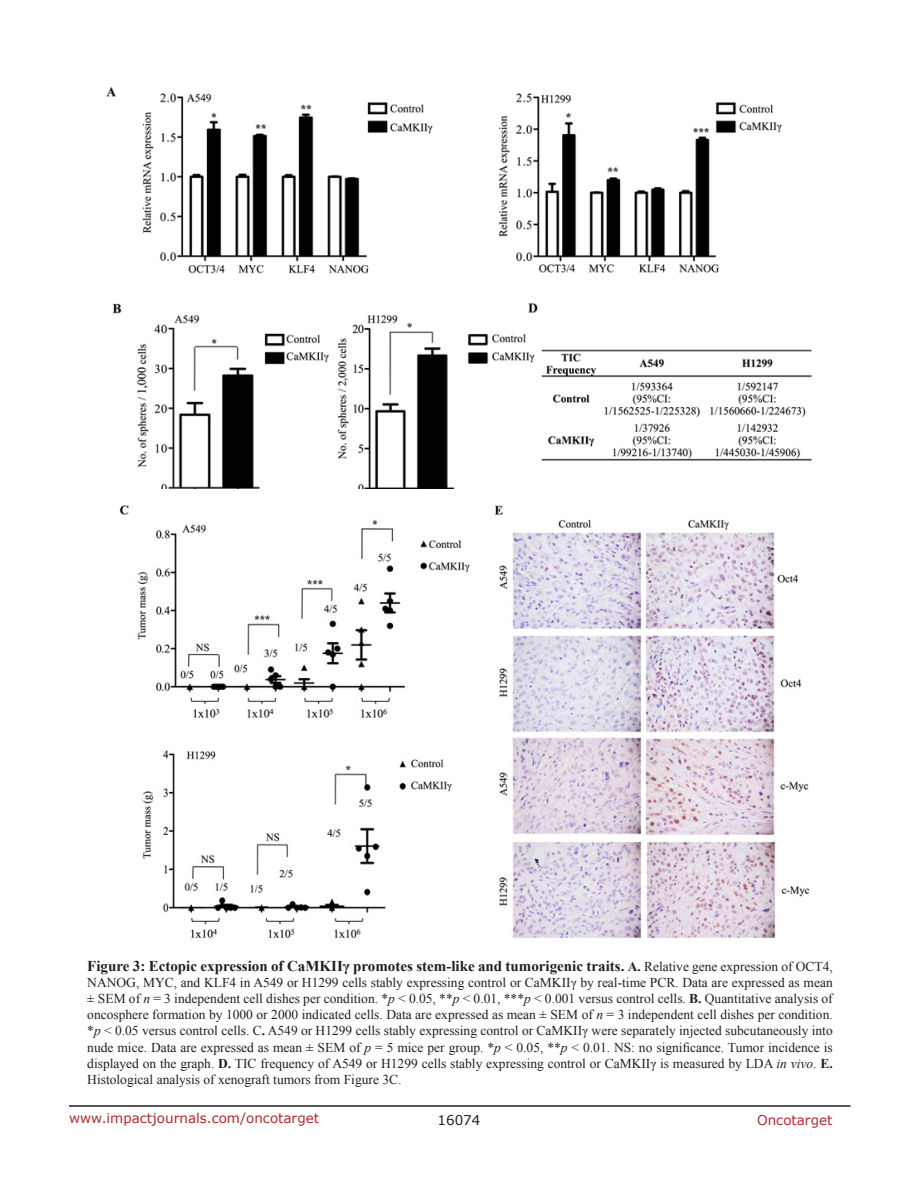
<style>
.page{position:relative;width:918px;height:1188px;background:#fff}
.page>*{position:absolute;margin:0;border:0;box-sizing:border-box;transform-origin:0 0}
.FigureText{font:700 15px "Times New Roman";color:#221f22}
.FigureText-2{font:13.5px/16.2px "Times New Roman";color:#221f22;text-align:justify}
.t1{font:13.5px "Verdana";color:#ac2b31}
.t2{font:13.5px "Verdana";color:#221f22}
.s1{font-size:13.5px}
.s2{font-weight:400;font-size:13.5px}
.s3{font-style:italic}
.s4{font-weight:700}
</style>
<div class="page">
<hr style="left:69px;top:1105px;width:781px;height:2px;background:#231f20">
<img style="left:106px;top:86px;width:706px;height:403px">
<img style="left:119px;top:505px;width:691px;height:434px">
<p class="FigureText" style="left:87px;top:955px;width:747px">Figure 3: Ectopic expression of CaMKIIγ promotes stem-like and tumorigenic traits. <span class="s1">A.</span> <span class="s2">Relative gene expression of OCT4,</span></p>
<p class="FigureText-2" style="left:87px;top:974px;width:747px">NANOG, MYC, and KLF4 in A549 or H1299 cells stably expressing control or CaMKIIγ by real-time PCR. Data are expressed as mean ± SEM of <span class="s3">n</span> = 3 independent cell dishes per condition. *<span class="s3">p</span> &lt; 0.05, **<span class="s3">p</span> &lt; 0.01, ***<span class="s3">p</span> &lt; 0.001 versus control cells. <span class="s4">B.</span> Quantitative analysis of oncosphere formation by 1000 or 2000 indicated cells. Data are expressed as mean ± SEM of <span class="s3">n</span> = 3 independent cell dishes per condition. *<span class="s3">p</span> &lt; 0.05 versus control cells. C<span class="s4">.</span> A549 or H1299 cells stably expressing control or CaMKIIγ were separately injected subcutaneously into nude mice. Data are expressed as mean ± SEM of <span class="s3">p</span> = 5 mice per group. *<span class="s3">p</span> &lt; 0.05, **<span class="s3">p</span> &lt; 0.01. NS: no significance. Tumor incidence is displayed on the graph. <span class="s4">D.</span> TIC frequency of A549 or H1299 cells stably expressing control or CaMKIIγ is measured by LDA <span class="s3">in vivo</span>. <span class="s4">E.<br></span>Histological analysis of xenograft tumors from Figure 3C.</p>
<p class="t1" style="left:69px;top:1109px;width:252px">www.impactjournals.com/oncotarget</p>
<p class="t2" style="left:438px;top:1111px;width:44px">16074</p>
<p class="t1" style="left:757px;top:1111px;width:77px">Oncotarget</p>
</div>
